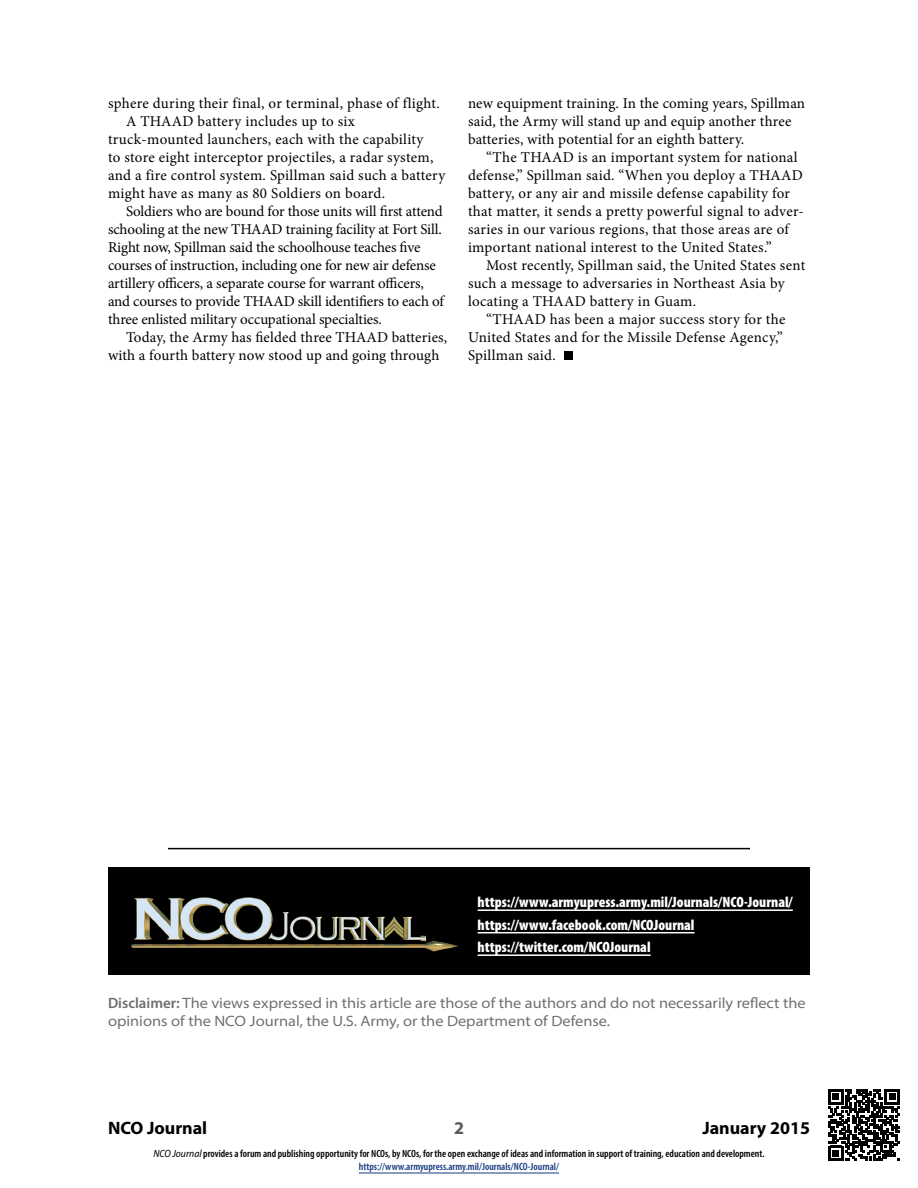
<style>
.page{position:relative;width:918px;height:1188px;background:#fff}
.page>*{position:absolute;margin:0;border:0;box-sizing:border-box;transform-origin:0 0}
.t1{font:700 18px "Myriad Pro";color:#000}
.t2{font:700 18px "Myriad Pro";color:#58595b}
.t3{font:15px/18px "Minion Pro";letter-spacing:.01em;color:#000}
.t4{font:15px "Minion Pro";letter-spacing:-.01em;color:#000}
.t5{font:semi-expanded 15px/18px "Myriad Pro";color:#6d6e71}
.t6{font:900 condensed 15px/22.5px "Myriad Pro";color:#fff}
.t7{font:15px "Minion Pro";letter-spacing:-.015em;color:#000}
.t8{font:600 condensed 10.5px/13.5px "Myriad Pro";color:#000;text-align:center}
.s1{font-weight:600;font-stretch:normal}
.s2{font-weight:400;font-style:italic;font-stretch:semi-condensed}
.s3{color:#15397f}
</style>
<div class="page">
<div style="left:564px;top:351px;width:9px;height:9px;background:#000"></div>
<hr style="left:359px;top:1173px;width:200px;height:1px;background:#15397f">
<svg style="left:828px;top:1089px;width:72px;height:72px"></svg>
<hr style="left:168px;top:848px;width:582px;height:1px;background:#000">
<div style="left:108px;top:867px;width:702px;height:108px;background:#000"></div>
<hr style="left:478px;top:909px;width:315px;height:2px;background:#fff">
<hr style="left:478px;top:932px;width:217px;height:1px;background:#fff">
<hr style="left:478px;top:954px;width:173px;height:2px;background:#fff">
<img style="left:131px;top:897px;width:328px;height:55px">
<p class="t3" style="left:108px;top:94px;width:333px">sphere during their final, or terminal, phase of flight.</p>
<p class="t3" style="left:126px;top:112px;width:230px">A THAAD battery includes up to six</p>
<p class="t3" style="left:108px;top:130px;width:317px">truck-mounted launchers, each with the capability</p>
<p class="t3" style="left:108px;top:148px;width:327px">to store eight interceptor projectiles, a radar system,</p>
<p class="t3" style="left:108px;top:166px;width:339px">and a fire control system. Spillman said such a battery</p>
<p class="t3" style="left:108px;top:184px;width:279px">might have as many as 80 Soldiers on board.</p>
<p class="t4" style="left:126px;top:201px;width:318px">Soldiers who are bound for those units will first attend</p>
<p class="t4" style="left:108px;top:219px;width:335px">schooling at the new THAAD training facility at Fort Sill.</p>
<p class="t7" style="left:108px;top:237px;width:314px">Right now, Spillman said the schoolhouse teaches five</p>
<p class="t4" style="left:108px;top:255px;width:329px">courses of instruction, including one for new air defense</p>
<p class="t4" style="left:108px;top:273px;width:317px">artillery officers, a separate course for warrant officers,</p>
<p class="t4" style="left:108px;top:291px;width:337px">and courses to provide THAAD skill identifiers to each of</p>
<p class="t4" style="left:108px;top:309px;width:275px">three enlisted military occupational specialties.</p>
<p class="t3" style="left:126px;top:328px;width:323px">Today, the Army has fielded three THAAD batteries,</p>
<p class="t3" style="left:108px;top:346px;width:333px">with a fourth battery now stood up and going through</p>
<p class="t3" style="left:468px;top:94px;width:339px">new equipment training. In the coming years, Spillman said, the Army will stand up and equip another three batteries, with potential for an eighth battery.</p>
<p class="t3" style="left:468px;top:148px;width:337px;text-indent:18px">“The THAAD is an important system for national defense,” Spillman said. “When you deploy a THAAD battery, or any air and missile defense capability for that matter, it sends a pretty powerful signal to adver&shy;saries in our various regions, that those areas are of important national interest to the United States.”</p>
<p class="t3" style="left:468px;top:256px;width:339px;text-indent:18px">Most recently, Spillman said, the United States sent such a message to adversaries in Northeast Asia by locating a THAAD battery in Guam.</p>
<p class="t3" style="left:468px;top:310px;width:319px;text-indent:18px">“THAAD has been a major success story for the<br>United States and for the Missile Defense Agency,”<br>Spillman said.</p>
<p class="t6" style="left:478px;top:891px;width:317px">https://www.armyupress.army.mil/Journals/NCO-Journal/ https://www.facebook.com/NCOJournal https://twitter.com/NCOJournal</p>
<p class="t5" style="left:108px;top:994px;width:699px"><span class="s1">Disclaimer:</span> The views expressed in this article are those of the authors and do not necessarily reflect the opinions of the NCO Journal, the U.S. Army, or the Department of Defense.</p>
<p class="t1" style="left:108px;top:1116px;width:101px">NCO Journal</p>
<p class="t2" style="left:454px;top:1116px;width:11px">2</p>
<p class="t1" style="left:702px;top:1116px;width:109px">January 2015</p>
<p class="t8" style="left:153px;top:1146px;width:613px"><span class="s2">NCO Journal</span> provides a forum and publishing opportunity for NCOs, by NCOs, for the open exchange of ideas and information in support of training, education and development. <span class="s3">https://www.armyupress.army.mil/Journals/NCO-Journal/</span></p>
</div>
